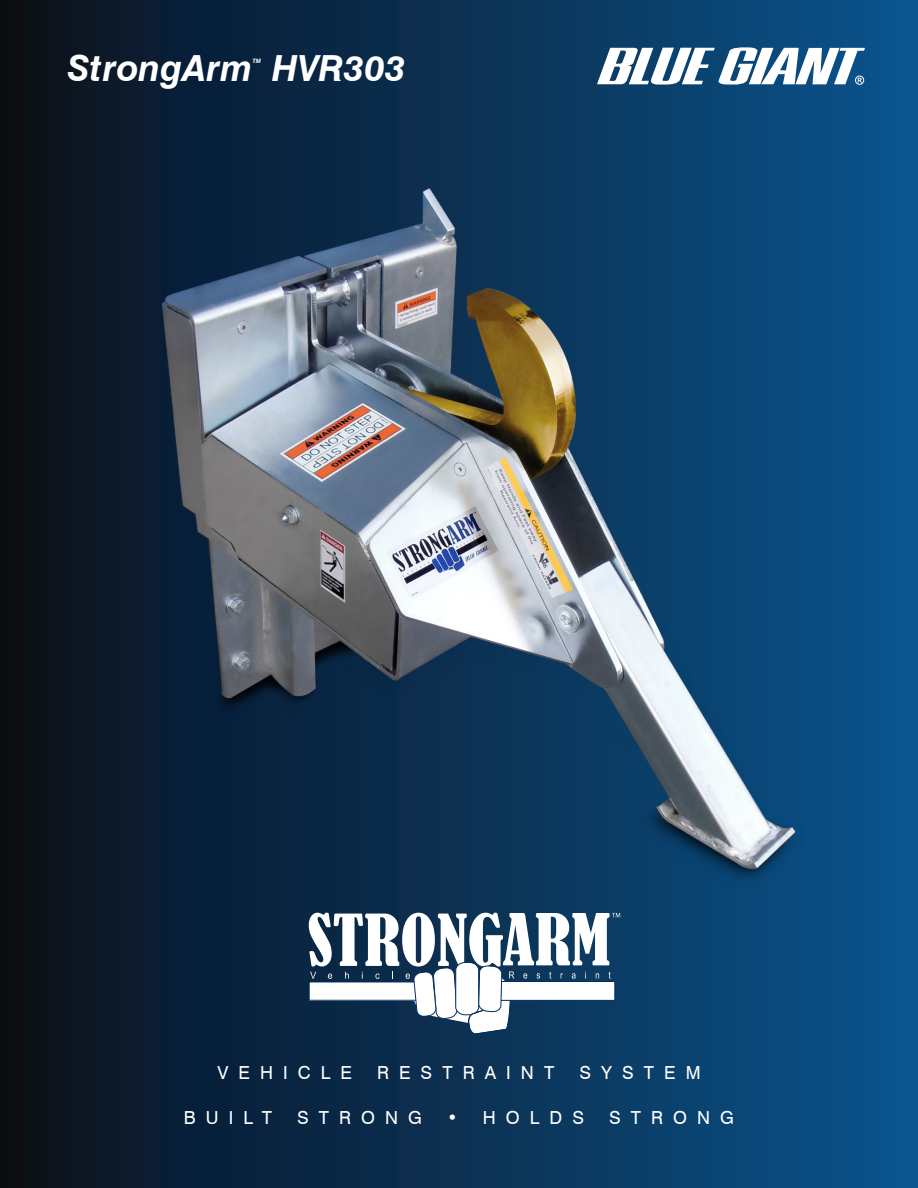
<style>
.page{position:relative;width:918px;height:1188px;background:#fff}
.page>*{position:absolute;margin:0;border:0;box-sizing:border-box;transform-origin:0 0}
.t1{font:italic 700 36px "Swiss 721 BT";letter-spacing:.01em;color:#fff}
.t2{font:18px "Swiss 721 BT";letter-spacing:.56em;color:#fff}
.t3{font:italic 700 6px "Swiss 721 BT";color:#fff}
</style>
<div class="page">
<div style="left:0;top:0;width:918px;height:1188px;background:linear-gradient(to right,#0a0f1a,#0a538d)"></div>
<img style="left:114px;top:169px;width:710px;height:740px">
<svg style="left:309px;top:913px;width:311px;height:122px"></svg>
<svg style="left:597px;top:47px;width:268px;height:38px"></svg>
<h1 class="t1" style="left:68px;top:46px;width:186px">StrongArm</h1>
<p class="t3" style="left:253px;top:57px;width:10px">TM</p>
<h1 class="t1" style="left:272px;top:46px;width:135px">HVR303</h1>
<p class="t2" style="left:217px;top:1061px;width:136px">VEHICLE</p>
<p class="t2" style="left:377px;top:1061px;width:179px">RESTRAINT</p>
<p class="t2" style="left:579px;top:1061px;width:123px">SYSTEM</p>
<p class="t2" style="left:184px;top:1106px;width:90px">BUILT</p>
<p class="t2" style="left:297px;top:1106px;width:126px">STRONG</p>
<p class="t2" style="left:447px;top:1106px;width:138px">• HOLDS</p>
<p class="t2" style="left:609px;top:1106px;width:126px">STRONG</p>
</div>
